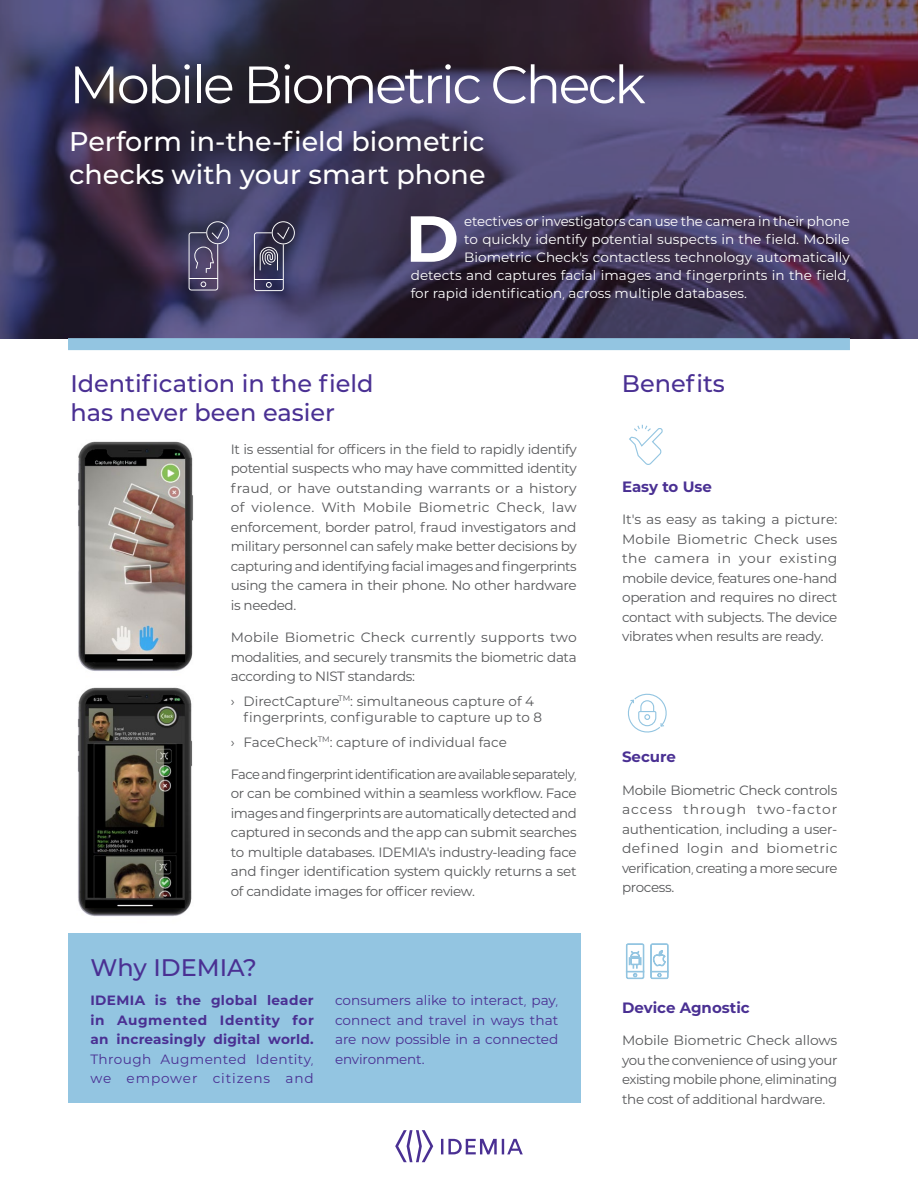
<style>
.page{position:relative;width:918px;height:1188px;background:#fff}
.page>*{position:absolute;margin:0;border:0;box-sizing:border-box;transform-origin:0 0}
.Market-intro{font:700 64.95px "IDEMIA";color:#fff}
.Brochure-Title{font:52.5px "IDEMIA";letter-spacing:-.05em;color:#fff}
.Tagline{font:500 27px/32.4px "IDEMIA";color:#fff}
.Chapter-Title{font:500 24px/28.5px "IDEMIA";color:#4a3093}
.Bold-text{font:700 15px "IDEMIA";color:#4a3093}
.Current-text{font:13.5px/19.5px "IDEMIA";letter-spacing:-.025em;color:#57585a;text-align:justify}
.Market-intro-2{font:13.5px "IDEMIA";color:#fff}
.t1{font:700 13.5px/19.5px "IDEMIA";letter-spacing:.02em;color:#4a3093;text-align:justify}
.Current-text-2{font:13.5px/16.2px "IDEMIA";color:#57585a}
.t2{font:13.5px/19.5px "IDEMIA";letter-spacing:-.005em;color:#4a3093;text-align:justify}
.s1{font-weight:400}
</style>
<div class="page">
<svg style="left:0;top:0;width:918px;height:338px;background:#413656"></svg>
<div style="left:68px;top:934px;width:513px;height:169px;background:#93c5e1"></div>
<img style="left:78px;top:441px;width:115px;height:230px">
<img style="left:77px;top:687px;width:116px;height:230px">
<svg style="left:629px;top:424px;width:34px;height:41px"></svg>
<svg style="left:628px;top:693px;width:39px;height:40px"></svg>
<svg style="left:626px;top:944px;width:18px;height:35px"></svg>
<svg style="left:651px;top:944px;width:17px;height:35px"></svg>
<svg style="left:395px;top:1130px;width:38px;height:32px"></svg>
<svg style="left:441px;top:1139px;width:82px;height:15px"></svg>
<div style="left:68px;top:338px;width:782px;height:12px;background:#93c5e1"></div>
<svg style="left:189px;top:221px;width:40px;height:70px;background:#5b5474"></svg>
<svg style="left:254px;top:221px;width:41px;height:70px;background:#4e4d6a"></svg>
<p class="Brochure-Title" style="left:69px;top:49px;width:578px">Mobile Biometric Check</p>
<p class="Tagline" style="left:69px;top:124px;width:418px">Perform in-the-field biometric checks with your smart phone</p>
<p class="Market-intro" style="left:405px;top:192px;width:55px">D</p>
<p class="Market-intro-2" style="left:464px;top:212px;width:387px">etectives or investigators can use the camera in their phone</p>
<p class="Market-intro-2" style="left:464px;top:230px;width:387px">to quickly identify potential suspects in the field. Mobile</p>
<p class="Market-intro-2" style="left:464px;top:248px;width:387px">Biometric Check’s contactless technology automatically</p>
<p class="Market-intro-2" style="left:411px;top:266px;width:440px">detects and captures facial images and fingerprints in the field,</p>
<p class="Market-intro-2" style="left:411px;top:284px;width:338px">for rapid identification, across multiple databases.</p>
<p class="Chapter-Title" style="left:70px;top:368px;width:305px">Identification in the field has never been easier</p>
<p class="Current-text" style="left:231px;top:439px;width:348px">It is essential for officers in the field to rapidly identify potential suspects who may have committed identity fraud, or have outstanding warrants or a history of violence. With Mobile Biometric Check, law enforcement, border patrol, fraud investigators and military personnel can safely make better decisions by capturing and identifying facial images and fingerprints using the camera in their phone. No other hardware is needed.</p>
<p class="Current-text" style="left:231px;top:627px;width:347px">Mobile Biometric Check currently supports two modalities, and securely transmits the biometric data according to NIST standards:</p>
<p class="Current-text-2" style="left:244px;top:692px;width:300px;text-indent:-13px">› DirectCapture<sup>TM</sup>: simultaneous capture of 4 fingerprints, configurable to capture up to 8</p>
<p class="Current-text-2" style="left:231px;top:733px;width:278px">› FaceCheck<sup>TM</sup>: capture of individual face</p>
<p class="Current-text" style="left:231px;top:764px;width:348px">Face and fingerprint identification are available separately, or can be combined within a seamless workflow. Face images and fingerprints are automatically detected and captured in seconds and the app can submit searches to multiple databases. IDEMIA’s industry-leading face and finger identification system quickly returns a set of candidate images for officer review.</p>
<p class="Chapter-Title" style="left:90px;top:953px;width:168px">Why IDEMIA?</p>
<p class="t1" style="left:90px;top:990px;width:225px">IDEMIA is the global leader in Augmented Identity for an increasingly digital world.<br><span class="s1">Through Augmented Identity, we empower citizens and</span></p>
<p class="t2" style="left:335px;top:990px;width:225px">consumers alike to interact, pay, connect and travel in ways that are now possible in a connected environment.</p>
<p class="Chapter-Title" style="left:622px;top:368px;width:105px">Benefits</p>
<p class="Bold-text" style="left:622px;top:476px;width:91px">Easy to Use</p>
<p class="Current-text" style="left:622px;top:509px;width:217px">It’s as easy as taking a picture:<br>Mobile Biometric Check uses the camera in your existing mobile device, features one-hand operation and requires no direct contact with subjects. The device vibrates when results are ready.</p>
<p class="Bold-text" style="left:622px;top:746px;width:55px">Secure</p>
<p class="Current-text" style="left:622px;top:780px;width:217px">Mobile Biometric Check controls access through two-factor authentication, including a user&shy;defined login and biometric verification, creating a more secure process.</p>
<p class="Bold-text" style="left:622px;top:997px;width:129px">Device Agnostic</p>
<p class="Current-text" style="left:622px;top:1030px;width:217px">Mobile Biometric Check allows you the convenience of using your existing mobile phone, eliminating the cost of additional hardware.</p>
</div>
